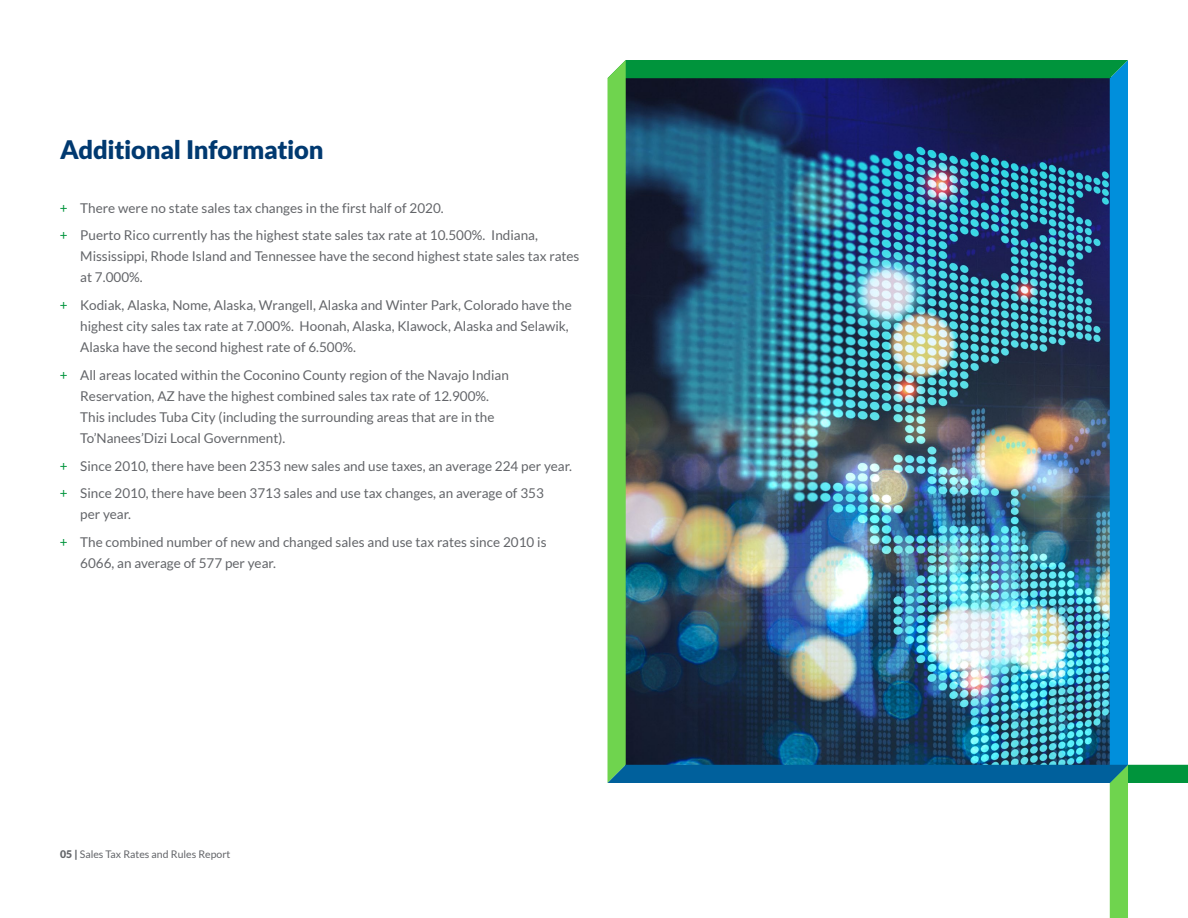
<style>
.page{position:relative;width:1188px;height:918px;background:#fff}
.page>*{position:absolute;margin:0;border:0;box-sizing:border-box;transform-origin:0 0}
.t1{font:900 25.5px "Lato";letter-spacing:-.01em;color:#003970}
.t2{font:13.5px/21px "Lato";color:#636569}
.t3{font:10.5px "Lato";color:#636569}
.s1{color:#00943c}
.s2{font-weight:900}
</style>
<div class="page">
<img style="left:607px;top:60px;width:581px;height:858px">
<h1 class="t1" style="left:60px;top:134px;width:265px">Additional Information</h1>
<p class="t2" style="left:60px;top:194px;width:479px;line-height:27.8px"><span class="s1">+</span> There were no state sales tax changes in the first half of 2020.<br><span class="s1">+</span> Puerto Rico currently has the highest state sales tax rate at 10.500%. Indiana,</p>
<p class="t2" style="left:80px;top:246px;width:501px">Mississippi, Rhode Island and Tennessee have the second highest state sales tax rates at 7.000%.</p>
<p class="t2" style="left:80px;top:295px;width:493px;text-indent:-20px"><span class="s1">+</span> Kodiak, Alaska, Nome, Alaska, Wrangell, Alaska and Winter Park, Colorado have the highest city sales tax rate at 7.000%. Hoonah, Alaska, Klawock, Alaska and Selawik,<br>Alaska have the second highest rate of 6.500%.</p>
<p class="t2" style="left:80px;top:364px;width:430px;text-indent:-20px"><span class="s1">+</span> All areas located within the Coconino County region of the Navajo Indian Reservation, AZ have the highest combined sales tax rate of 12.900%.<br>This includes Tuba City (including the surrounding areas that are in the To’Nanees’Dizi Local Government).</p>
<p class="t2" style="left:60px;top:452px;width:514px;line-height:27.8px"><span class="s1">+</span> Since 2010, there have been 2353 new sales and use taxes, an average 224 per year. <span class="s1">+</span> Since 2010, there have been 3713 sales and use tax changes, an average of 353</p>
<p class="t2" style="left:60px;top:501px;width:488px;line-height:27.8px;text-indent:20px">per year.<br><span class="s1">+</span> The combined number of new and changed sales and use tax rates since 2010 is</p>
<p class="t2" style="left:80px;top:553px;width:197px">6066, an average of 577 per year.</p>
<p class="t3" style="left:60px;top:848px;width:172px"><span class="s2">05 |</span> Sales Tax Rates and Rules Report</p>
</div>
